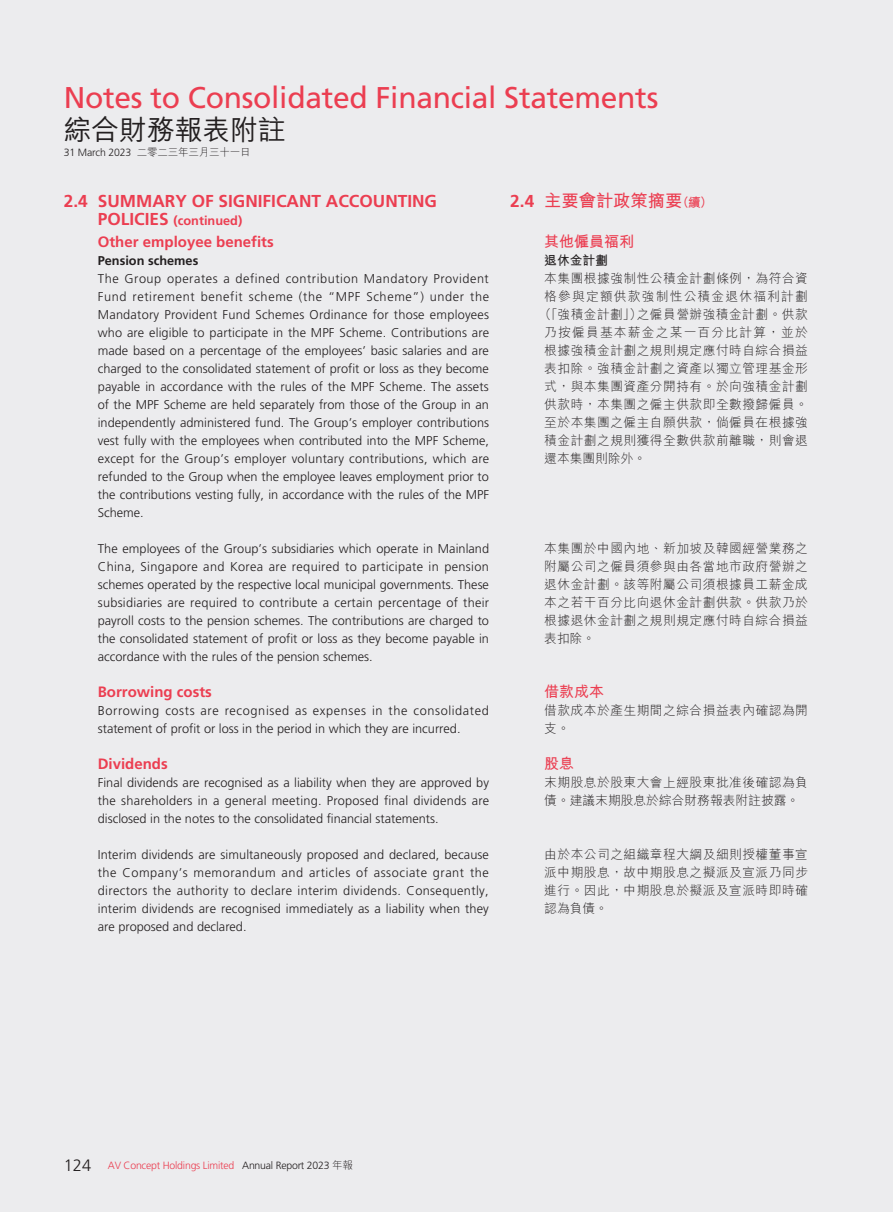
<style>
.page{position:relative;width:893px;height:1212px;background:#ececee}
.page>*{position:absolute;margin:0;border:0;box-sizing:border-box;transform-origin:0 0}
.t1{font:30px "Frutiger LT Std";letter-spacing:-.01em;color:#eb3e51}
.t2{font:500 27.75px "M Hei HK";color:#231f20}
.t3{font:700 17.25px "Frutiger LT Std";color:#eb3e51}
.t4{font:700 17.25px "M Hei HK";color:#eb3e51}
.t5{font:700 15px "Frutiger LT Std";color:#eb3e51}
.t6{font:700 15px "M Hei HK";color:#eb3e51}
.t7{font:300 12.75px/18px "Frutiger LT Std";color:#231f20;text-align:justify}
.t8{font:300 12.75px/18px "M Hei HK";letter-spacing:.035em;color:#231f20;text-align:justify}
.t9{font:300 12.75px/18px "Frutiger LT Std";letter-spacing:.05em;color:#231f20}
.t10{font:300 12.75px "M Hei HK";letter-spacing:.095em;color:#231f20}
.t11{font:700 12.75px "Frutiger LT Std";color:#eb3e51}
.t12{font:700 12.75px "Frutiger LT Std";color:#231f20}
.t13{font:300 12.75px "M Hei HK";color:#231f20}
.t14{font:700 12.75px "M Hei HK";color:#231f20}
.t15{font:300 10.5px "Frutiger LT Std";letter-spacing:-.02em;color:#eb3e51}
.t16{font:300 10.5px "Frutiger LT Std";letter-spacing:-.015em;color:#231f20}
.s1{font-family:"M Hei HK"}
.s2{font-family:"Frutiger LT Std"}
.s3{font-size:12.75px}
.s4{font-size:17.25px}
.s5{font-size:16.5px;color:#231f20}
.s6{color:#231f20}
.s7{font-family:"M Hei HK";color:#231f20}
</style>
<div class="page">
<h1 class="t1" style="left:64px;top:80px;width:596px">Notes to Consolidated Financial Statements</h1>
<h2 class="t2" style="left:64px;top:110px;width:223px">綜合財務報表附註</h2>
<p class="t16" style="left:64px;top:146px;width:188px">31 March 2023 <span class="s1">二零二三年三月三十一日</span></p>
<h3 class="t4" style="left:510px;top:188px;width:204px"><span class="s2">2.4</span> 主要會計政策摘要<span class="s3">（續）</span></h3>
<p class="t6" style="left:544px;top:231px;width:91px">其他僱員福利</p>
<p class="t14" style="left:544px;top:251px;width:65px">退休金計劃</p>
<p class="t8" style="left:544px;top:269px;width:265px">本集團根據強制性公積金計劃條例，為符合資</p>
<p class="t10" style="left:544px;top:287px;width:265px">格參與定額供款強制性公積金退休福利計劃</p>
<p class="t8" style="left:539px;top:305px;width:271px">（「強積金計劃」）之僱員營辦強積金計劃。供款</p>
<p class="t10" style="left:544px;top:323px;width:265px">乃按僱員基本薪金之某一百分比計算，並於</p>
<p class="t8" style="left:544px;top:341px;width:265px">根據強積金計劃之規則規定應付時自綜合損益</p>
<p class="t8" style="left:544px;top:359px;width:265px">表扣除。強積金計劃之資產以獨立管理基金形</p>
<p class="t8" style="left:544px;top:377px;width:265px">式，與本集團資產分開持有。於向強積金計劃</p>
<p class="t8" style="left:544px;top:395px;width:265px">供款時，本集團之僱主供款即全數撥歸僱員。</p>
<p class="t8" style="left:544px;top:413px;width:265px">至於本集團之僱主自願供款，倘僱員在根據強</p>
<p class="t8" style="left:544px;top:431px;width:265px">積金計劃之規則獲得全數供款前離職，則會退</p>
<p class="t13" style="left:544px;top:449px;width:103px">還本集團則除外。</p>
<h3 class="t3" style="left:64px;top:191px;width:375px">2.4 SUMMARY OF SIGNIFICANT ACCOUNTING</h3>
<p class="t11" style="left:98px;top:213px;width:146px"><span class="s4">POLICIES</span> (continued)</p>
<p class="t5" style="left:98px;top:233px;width:177px">Other employee benefits</p>
<p class="t12" style="left:98px;top:253px;width:102px">Pension schemes</p>
<p class="t7" style="left:98px;top:270px;width:393px">The Group operates a defined contribution Mandatory Provident Fund retirement benefit scheme (the “MPF Scheme”) under the Mandatory Provident Fund Schemes Ordinance for those employees who are eligible to participate in the MPF Scheme. Contributions are made based on a percentage of the employees’ basic salaries and are charged to the consolidated statement of profit or loss as they become payable in accordance with the rules of the MPF Scheme. The assets of the MPF Scheme are held separately from those of the Group in an independently administered fund. The Group’s employer contributions vest fully with the employees when contributed into the MPF Scheme, except for the Group’s employer voluntary contributions, which are refunded to the Group when the employee leaves employment prior to the contributions vesting fully, in accordance with the rules of the MPF Scheme.</p>
<p class="t7" style="left:98px;top:540px;width:393px">The employees of the Group’s subsidiaries which operate in Mainland China, Singapore and Korea are required to participate in pension schemes operated by the respective local municipal governments. These subsidiaries are required to contribute a certain percentage of their payroll costs to the pension schemes. The contributions are charged to the consolidated statement of profit or loss as they become payable in accordance with the rules of the pension schemes.</p>
<p class="t5" style="left:98px;top:683px;width:116px">Borrowing costs</p>
<p class="t9" style="left:98px;top:702px;width:393px">Borrowing costs are recognised as expenses in the consolidated statement of profit or loss in the period in which they are incurred.</p>
<p class="t5" style="left:98px;top:755px;width:72px">Dividends</p>
<p class="t7" style="left:98px;top:774px;width:393px">Final dividends are recognised as a liability when they are approved by the shareholders in a general meeting. Proposed final dividends are disclosed in the notes to the consolidated financial statements.</p>
<p class="t7" style="left:98px;top:846px;width:393px">Interim dividends are simultaneously proposed and declared, because the Company’s memorandum and articles of associate grant the directors the authority to declare interim dividends. Consequently, interim dividends are recognised immediately as a liability when they are proposed and declared.</p>
<p class="t8" style="left:544px;top:539px;width:265px">本集團於中國內地、新加坡及韓國經營業務之附屬公司之僱員須參與由各當地市政府營辦之退休金計劃。該等附屬公司須根據員工薪金成本之若干百分比向退休金計劃供款。供款乃於根據退休金計劃之規則規定應付時自綜合損益表扣除。</p>
<p class="t6" style="left:544px;top:681px;width:61px">借款成本</p>
<p class="t8" style="left:544px;top:701px;width:265px">借款成本於產生期間之綜合損益表內確認為開支。</p>
<p class="t6" style="left:544px;top:753px;width:31px">股息</p>
<p class="t8" style="left:544px;top:773px;width:265px">末期股息於股東大會上經股東批准後確認為負債。建議末期股息於綜合財務報表附註披露。</p>
<p class="t8" style="left:544px;top:845px;width:265px">由於本公司之組織章程大綱及細則授權董事宣派中期股息，故中期股息之擬派及宣派乃同步進行。因此，中期股息於擬派及宣派時即時確認為負債。</p>
<p class="t15" style="left:64px;top:1159px;width:291px"><span class="s5">124</span> AV Concept Holdings Limited <span class="s6">Annual Report 2023</span> <span class="s7">年報</span></p>
</div>
